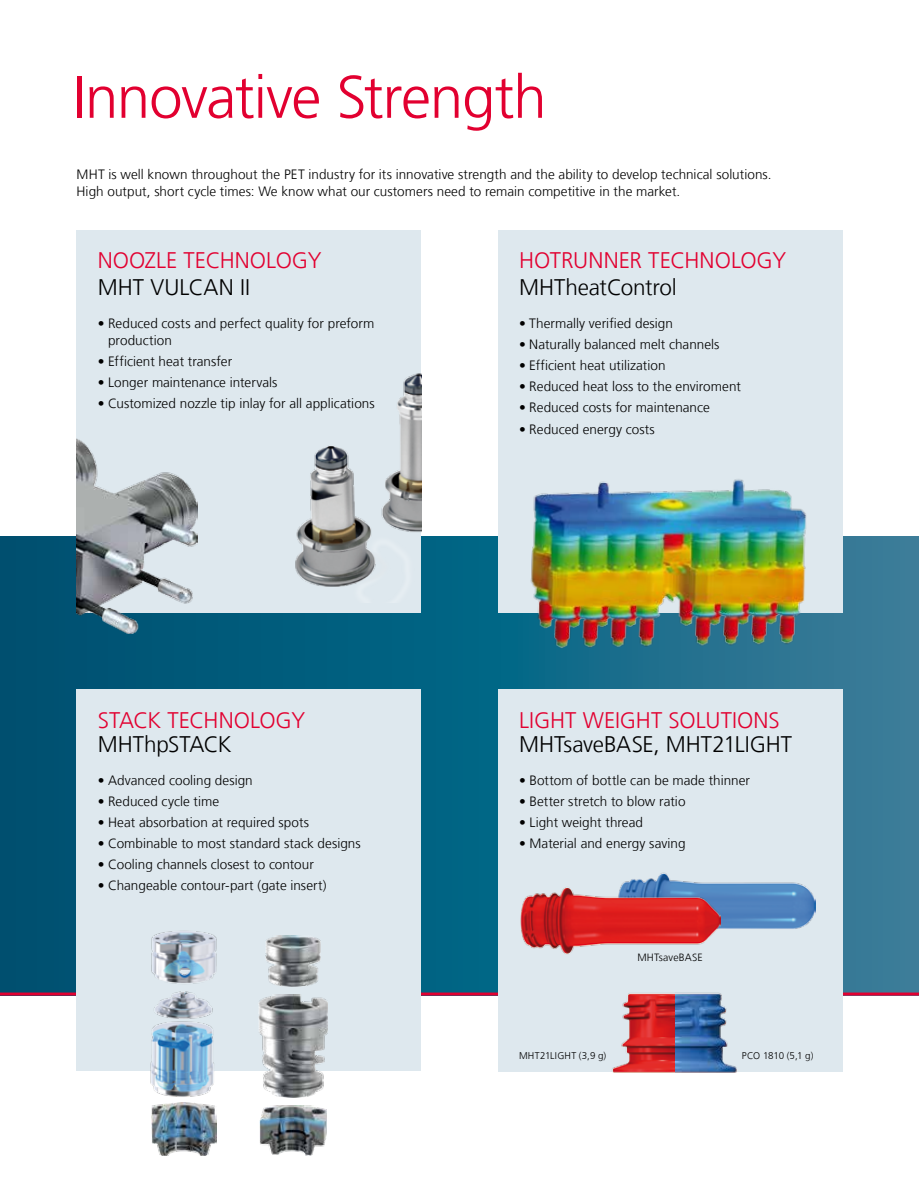
<style>
.page{position:relative;width:919px;height:1187px;background:#fff}
.page>*{position:absolute;margin:0;border:0;box-sizing:border-box;transform-origin:0 0}
.t1{font:300 60px "Frutiger LT Com";letter-spacing:-.02em;color:#e20030}
.t2{font:300 22.5px "Frutiger LT Com";color:#e20030}
.t3{font:300 22.5px "Frutiger LT Com";letter-spacing:-.005em;color:#000}
.t4{font:300 13.5px/16.5px "Frutiger LT Com";letter-spacing:.005em;color:#000}
.t5{font:300 10.5px "Frutiger LT Com";letter-spacing:.015em;color:#000}
.t6{font:300 9.75px "Frutiger LT Com";letter-spacing:.02em;color:#000}
</style>
<div class="page">
<svg style="left:0;top:536px;width:918px;height:456px;background:#116583"></svg>
<hr style="left:0;top:992px;width:918px;height:3px;background:#e20030">
<div style="left:77px;top:230px;width:344px;height:382px;background:#dee8ee"></div>
<img style="left:77px;top:439px;width:121px;height:194px">
<div style="left:497px;top:230px;width:345px;height:382px;background:#dee8ee"></div>
<img style="left:513px;top:479px;width:311px;height:191px">
<img style="left:295px;top:373px;width:126px;height:214px">
<div style="left:77px;top:689px;width:344px;height:382px;background:#dee8ee"></div>
<div style="left:497px;top:689px;width:345px;height:382px;background:#dee8ee"></div>
<img style="left:266px;top:935px;width:55px;height:51px">
<img style="left:259px;top:994px;width:68px;height:103px">
<img style="left:260px;top:1105px;width:66px;height:50px">
<img style="left:150px;top:1021px;width:64px;height:76px">
<img style="left:151px;top:930px;width:66px;height:89px">
<img style="left:151px;top:1102px;width:66px;height:52px">
<img style="left:720px;top:882px;width:95px;height:47px">
<img style="left:520px;top:872px;width:200px;height:82px">
<img style="left:612px;top:993px;width:63px;height:78px">
<img style="left:675px;top:992px;width:62px;height:79px">
<h1 class="t1" style="left:72px;top:62px;width:476px">Innovative Strength</h1>
<p class="t4" style="left:77px;top:165px;width:696px;line-height:17.9px">MHT is well known throughout the PET industry for its innovative strength and the ability to develop technical solutions.<br>High output, short cycle times: We know what our customers need to remain competitive in the market.</p>
<h2 class="t2" style="left:98px;top:247px;width:225px">NOOZLE TECHNOLOGY</h2>
<h2 class="t3" style="left:98px;top:274px;width:154px">MHT VULCAN II</h2>
<p class="t4" style="left:108px;top:315px;width:268px;text-indent:-10px">• Reduced costs and perfect quality for preform production</p>
<p class="t4" style="left:98px;top:353px;width:136px">• Efficient heat transfer</p>
<p class="t4" style="left:98px;top:374px;width:181px">• Longer maintenance intervals</p>
<p class="t4" style="left:98px;top:395px;width:278px">• Customized nozzle tip inlay for all applications</p>
<h2 class="t2" style="left:98px;top:707px;width:209px">STACK TECHNOLOGY</h2>
<h2 class="t3" style="left:98px;top:730px;width:135px">MHThpSTACK</h2>
<p class="t4" style="left:98px;top:771px;width:156px">• Advanced cooling design</p>
<p class="t4" style="left:98px;top:792px;width:123px">• Reduced cycle time</p>
<p class="t4" style="left:98px;top:813px;width:213px">• Heat absorbation at required spots</p>
<p class="t4" style="left:98px;top:834px;width:264px">• Combinable to most standard stack designs</p>
<p class="t4" style="left:98px;top:855px;width:217px">• Cooling channels closest to contour</p>
<p class="t4" style="left:98px;top:876px;width:230px">• Changeable contour-part (gate insert)</p>
<h2 class="t2" style="left:519px;top:247px;width:268px">HOTRUNNER TECHNOLOGY</h2>
<h2 class="t3" style="left:519px;top:274px;width:159px">MHTheatControl</h2>
<p class="t4" style="left:519px;top:315px;width:155px">• Thermally verified design</p>
<p class="t4" style="left:519px;top:336px;width:202px">• Naturally balanced melt channels</p>
<p class="t4" style="left:519px;top:357px;width:148px">• Efficient heat utilization</p>
<p class="t4" style="left:519px;top:378px;width:223px">• Reduced heat loss to the enviroment</p>
<p class="t4" style="left:519px;top:399px;width:192px">• Reduced costs for maintenance</p>
<p class="t4" style="left:519px;top:420px;width:137px">• Reduced energy costs</p>
<h2 class="t2" style="left:519px;top:707px;width:262px">LIGHT WEIGHT SOLUTIONS</h2>
<h2 class="t3" style="left:519px;top:730px;width:274px">MHTsaveBASE, MHT21LIGHT</h2>
<p class="t4" style="left:519px;top:771px;width:232px">• Bottom of bottle can be made thinner</p>
<p class="t4" style="left:519px;top:792px;width:168px">• Better stretch to blow ratio</p>
<p class="t4" style="left:519px;top:813px;width:125px">• Light weight thread</p>
<p class="t4" style="left:519px;top:834px;width:168px">• Material and energy saving</p>
<p class="t5" style="left:637px;top:950px;width:67px">MHTsaveBASE</p>
<p class="t6" style="left:519px;top:1049px;width:89px">MHT21LIGHT (3,9 g)</p>
<p class="t6" style="left:741px;top:1049px;width:73px">PCO 1810 (5,1 g)</p>
</div>
